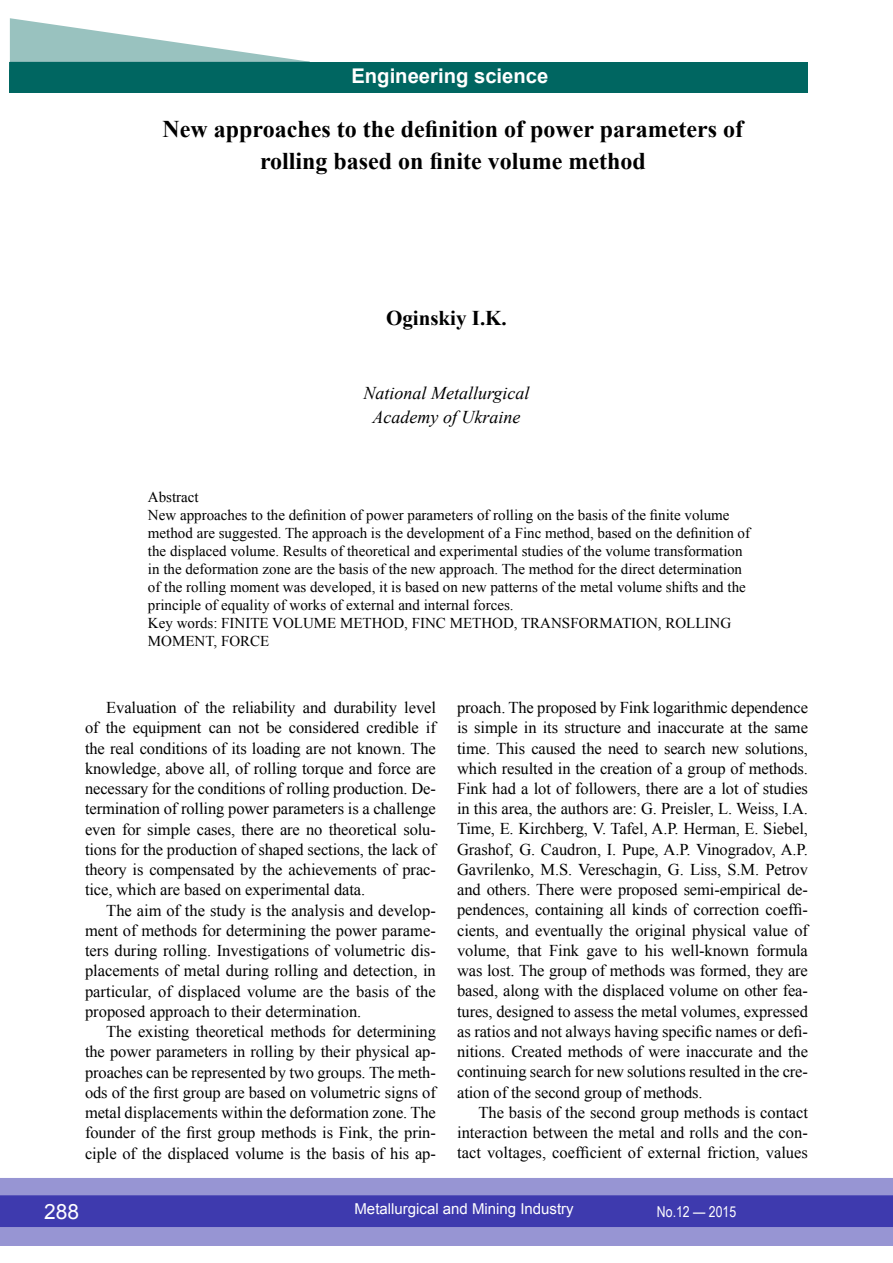
<style>
.page{position:relative;width:893px;height:1263px;background:#fff}
.page>*{position:absolute;margin:0;border:0;box-sizing:border-box;transform-origin:0 0}
.t1{font:700 24px/31.2px "Times New Roman";color:#000;text-align:center}
.t2{font:700 21px "Times New Roman";color:#000}
.t3{font:21px "Arial";color:#fff}
.t4{font:700 20.25px "Arial";color:#fff}
.t5{font:italic 18px/23.4px "Times New Roman";color:#000;text-align:center}
.t6{font:16.5px/20.2px "Times New Roman";letter-spacing:-.005em;color:#000;text-align:justify}
.t7{font:15px/18px "Times New Roman";color:#000}
.t8{font:15px "Arial";color:#fff}
.t9{font:15px "Arial Narrow";color:#fff}
</style>
<div class="page">
<div style="left:0;top:1178px;width:893px;height:68px;background:#9795d3"></div>
<div style="left:0;top:1195px;width:893px;height:32px;background:#3e3aae;border:2px solid #3e3aae"></div>
<div style="left:10px;top:62px;width:798px;height:30px;background:#006661"></div>
<svg style="left:10px;top:18px;width:300px;height:44px"></svg>
<p class="t4" style="left:351px;top:62px;width:198px">Engineering science</p>
<h1 class="t1" style="left:163px;top:113px;width:582px">New approaches to the definition of power parameters of rolling based on finite volume method</h1>
<p class="t2" style="left:386px;top:304px;width:122px">Oginskiy I.K.</p>
<p class="t5" style="left:364px;top:381px;width:167px">National Metallurgical<br>Academy of Ukraine</p>
<p class="t7" style="left:148px;top:488px;width:604px">Abstract<br>New approaches to the definition of power parameters of rolling on the basis of the finite volume method are suggested. The approach is the development of a Finc method, based on the definition of the displaced volume. Results of theoretical and experimental studies of the volume transformation in the deformation zone are the basis of the new approach. The method for the direct determination of the rolling moment was developed, it is based on new patterns of the metal volume shifts and the principle of equality of works of external and internal forces.<br>Key words: FINITE VOLUME METHOD, FINC METHOD, TRANSFORMATION, ROLLING MOMENT, FORCE</p>
<p class="t6" style="left:85px;top:697px;width:352px;text-indent:21px">Evaluation of the reliability and durability level of the equipment can not be considered credible if the real conditions of its loading are not known. The knowledge, above all, of rolling torque and force are necessary for the conditions of rolling production. De&shy;termination of rolling power parameters is a challenge even for simple cases, there are no theoretical solu&shy;tions for the production of shaped sections, the lack of theory is compensated by the achievements of prac&shy;tice, which are based on experimental data.</p>
<p class="t6" style="left:85px;top:900px;width:352px;text-indent:21px">The aim of the study is the analysis and develop&shy;ment of methods for determining the power parame&shy;ters during rolling. Investigations of volumetric dis&shy;placements of metal during rolling and detection, in particular, of displaced volume are the basis of the proposed approach to their determination.</p>
<p class="t6" style="left:85px;top:1021px;width:352px;text-indent:21px">The existing theoretical methods for determining the power parameters in rolling by their physical ap&shy;proaches can be represented by two groups. The meth&shy;ods of the first group are based on volumetric signs of metal displacements within the deformation zone. The founder of the first group methods is Fink, the prin&shy;ciple of the displaced volume is the basis of his ap-</p>
<p class="t6" style="left:457px;top:697px;width:352px">proach. The proposed by Fink logarithmic dependence is simple in its structure and inaccurate at the same time. This caused the need to search new solutions, which resulted in the creation of a group of methods.<br>Fink had a lot of followers, there are a lot of studies in this area, the authors are: G. Preisler, L. Weiss, I.A.<br>Time, E. Kirchberg, V. Tafel, A.P. Herman, E. Siebel, Grashof, G. Caudron, I. Pupe, A.P. Vinogradov, A.P.<br>Gavrilenko, M.S. Vereschagin, G. Liss, S.M. Petrov and others. There were proposed semi-empirical de&shy;pendences, containing all kinds of correction coeffi&shy;cients, and eventually the original physical value of volume, that Fink gave to his well-known formula was lost. The group of methods was formed, they are based, along with the displaced volume on other fea&shy;tures, designed to assess the metal volumes, expressed as ratios and not always having specific names or defi&shy;nitions. Created methods of were inaccurate and the continuing search for new solutions resulted in the cre&shy;ation of the second group of methods.</p>
<p class="t6" style="left:457px;top:1102px;width:352px;text-indent:21px">The basis of the second group methods is contact interaction between the metal and rolls and the con&shy;tact voltages, coefficient of external friction, values</p>
<p class="t3" style="left:44px;top:1197px;width:37px">288</p>
<p class="t8" style="left:354px;top:1199px;width:221px">Metallurgical and Mining Industry</p>
<p class="t9" style="left:657px;top:1201px;width:81px">No.12 — 2015</p>
</div>
